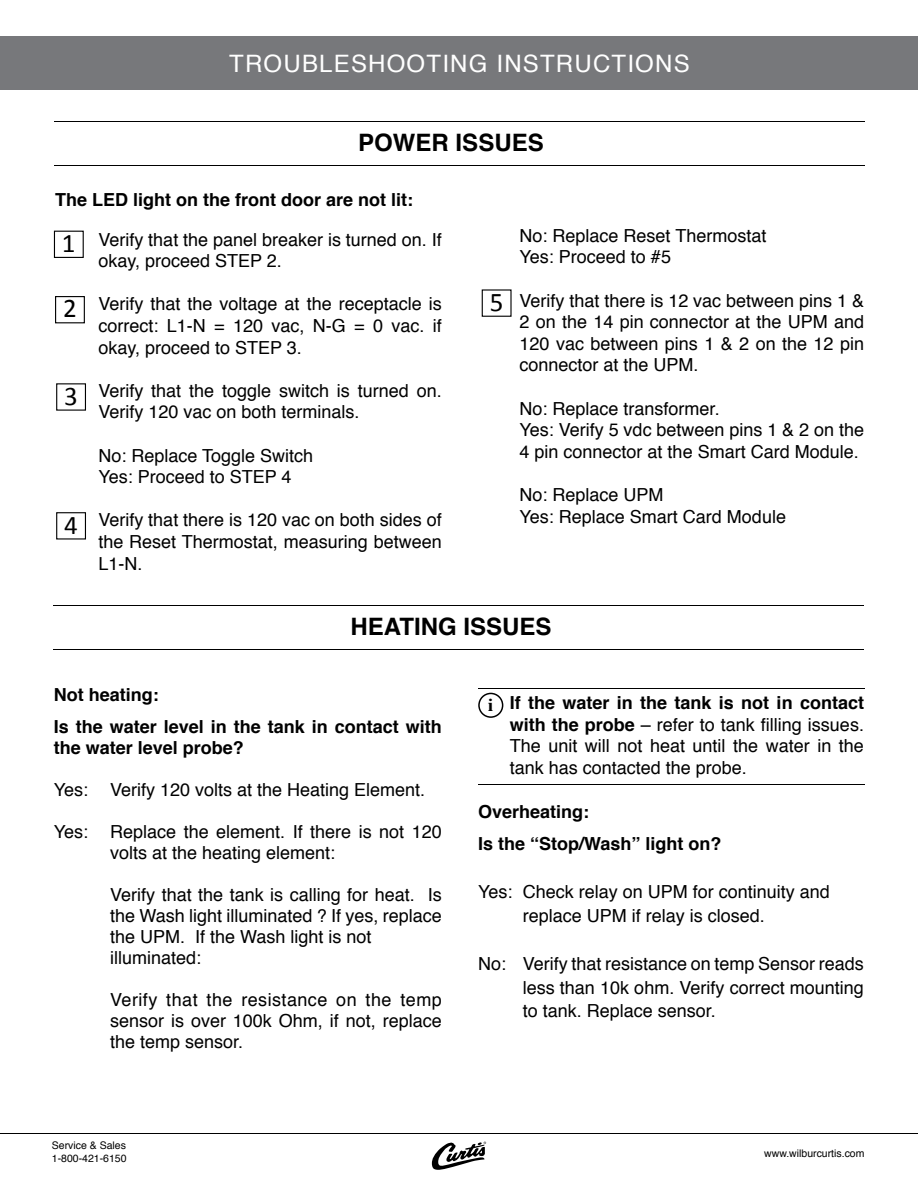
<style>
.page{position:relative;width:918px;height:1188px;background:#fff}
.page>*{position:absolute;margin:0;border:0;box-sizing:border-box;transform-origin:0 0}
.t1{font:27px "Calibri";color:#000}
.t2{font:24px "Helvetica";letter-spacing:.05em;color:#fff}
.t3{font:700 24px "Helvetica";color:#000}
.t4{font:18px/21.6px "Helvetica";color:#000}
.t5{font:700 18px/21px "Helvetica";color:#000}
.t6{font:10.5px/12.6px "Helvetica";color:#000}
.s1{font-family:"Times";font-weight:700}
.s2{font-weight:700}
</style>
<div class="page">
<div style="left:1px;top:36px;width:917px;height:54px;background:#77787b"></div>
<hr style="left:0;top:1133px;width:918px;height:1px;background:#000">
<svg style="left:431px;top:1141px;width:55px;height:29px"></svg>
<div style="left:54px;top:231px;width:30px;height:27px;border:1px solid #000"></div>
<hr style="left:54px;top:165px;width:810px;height:1px;background:#000">
<div style="left:56px;top:512px;width:30px;height:28px;border:1px solid #000"></div>
<div style="left:55px;top:296px;width:30px;height:27px;border:1px solid #000"></div>
<div style="left:56px;top:383px;width:30px;height:28px;border:1px solid #000"></div>
<div style="left:482px;top:289px;width:30px;height:28px;border:1px solid #000"></div>
<hr style="left:54px;top:121px;width:810px;height:1px;background:#000">
<hr style="left:54px;top:649px;width:810px;height:1px;background:#000">
<hr style="left:54px;top:605px;width:810px;height:1px;background:#000">
<div style="left:478px;top:693px;width:25px;height:25px;border:2px solid #000;border-radius:50%"></div>
<hr style="left:478px;top:688px;width:387px;height:1px;background:#000">
<hr style="left:478px;top:784px;width:387px;height:1px;background:#000">
<h2 class="t2" style="left:229px;top:45px;width:462px">TROUBLESHOOTING INSTRUCTIONS</h2>
<h2 class="t3" style="left:358px;top:123px;width:187px">POWER ISSUES</h2>
<p class="t5" style="left:55px;top:189px;width:360px">The LED light on the front door are not lit:</p>
<h1 class="t1" style="left:62px;top:226px;width:15px">1</h1>
<h1 class="t1" style="left:63px;top:291px;width:15px">2</h1>
<h1 class="t1" style="left:64px;top:379px;width:15px">3</h1>
<h1 class="t1" style="left:64px;top:508px;width:15px">4</h1>
<p class="t4" style="left:98px;top:229px;width:345px">Verify that the panel breaker is turned on. If okay, proceed STEP 2.</p>
<p class="t4" style="left:98px;top:294px;width:345px;text-align:justify">Verify that the voltage at the receptacle is correct: L1-N = 120 vac, N-G = 0 vac. if okay, proceed to STEP 3.</p>
<p class="t4" style="left:98px;top:380px;width:345px">Verify that the toggle switch is turned on.<br>Verify 120 vac on both terminals.</p>
<p class="t4" style="left:98px;top:445px;width:216px">No: Replace Toggle Switch<br>Yes: Proceed to STEP 4</p>
<p class="t4" style="left:98px;top:510px;width:345px;text-align:justify">Verify that there is 120 vac on both sides of the Reset Thermostat, measuring between L1-N.</p>
<h1 class="t1" style="left:490px;top:285px;width:15px">5</h1>
<p class="t4" style="left:520px;top:225px;width:248px">No: Replace Reset Thermostat<br>Yes: Proceed to #5</p>
<p class="t4" style="left:520px;top:290px;width:346px;text-align:justify">Verify that there is 12 vac between pins 1 &amp; 2 on the 14 pin connector at the UPM and 120 vac between pins 1 &amp; 2 on the 12 pin connector at the UPM.</p>
<p class="t4" style="left:520px;top:398px;width:346px">No: Replace transformer.<br>Yes: Verify 5 vdc between pins 1 &amp; 2 on the<br>4 pin connector at the Smart Card Module.</p>
<p class="t4" style="left:520px;top:484px;width:268px">No: Replace UPM<br>Yes: Replace Smart Card Module</p>
<h2 class="t3" style="left:350px;top:608px;width:202px">HEATING ISSUES</h2>
<p class="t5" style="left:54px;top:684px;width:106px">Not heating:</p>
<p class="t5" style="left:54px;top:716px;width:390px">Is the water level in the tank in contact with the water level probe?</p>
<p class="t4" style="left:54px;top:779px;width:36px">Yes:</p>
<p class="t4" style="left:54px;top:821px;width:36px">Yes:</p>
<p class="t4" style="left:110px;top:779px;width:317px">Verify 120 volts at the Heating Element.</p>
<p class="t4" style="left:110px;top:821px;width:333px;line-height:21px">Replace the element. If there is not 120 volts at the heating element:</p>
<p class="t4" style="left:110px;top:884px;width:333px;line-height:21px">Verify that the tank is calling for heat. Is the Wash light illuminated ? If yes, replace the UPM. If the Wash light is not illuminated:</p>
<p class="t4" style="left:110px;top:989px;width:333px;line-height:21px;text-align:justify">Verify that the resistance on the temp sensor is over 100k Ohm, if not, replace the temp sensor.</p>
<p class="t4" style="left:510px;top:693px;width:356px;text-align:justify;text-indent:-21px"><span class="s1">i</span> <span class="s2">If the water in the tank is not in contact with the probe</span> – refer to tank filling issues.<br>The unit will not heat until the water in the tank has contacted the probe.</p>
<p class="t5" style="left:478px;top:801px;width:113px">Overheating:</p>
<p class="t5" style="left:478px;top:833px;width:245px">Is the “Stop/Wash” light on?</p>
<p class="t4" style="left:478px;top:881px;width:36px">Yes:</p>
<p class="t4" style="left:523px;top:880px;width:309px;line-height:24px">Check relay on UPM for continuity and replace UPM if relay is closed.</p>
<p class="t4" style="left:523px;top:952px;width:343px;line-height:24px;text-align:justify">Verify that resistance on temp Sensor reads less than 10k ohm. Verify correct mounting to tank. Replace sensor.</p>
<p class="t4" style="left:478px;top:953px;width:30px">No:</p>
<p class="t6" style="left:52px;top:1140px;width:76px">Service &amp; Sales<br>1-800-421-6150</p>
<p class="t6" style="left:764px;top:1147px;width:102px">www.wilburcurtis.com</p>
</div>
